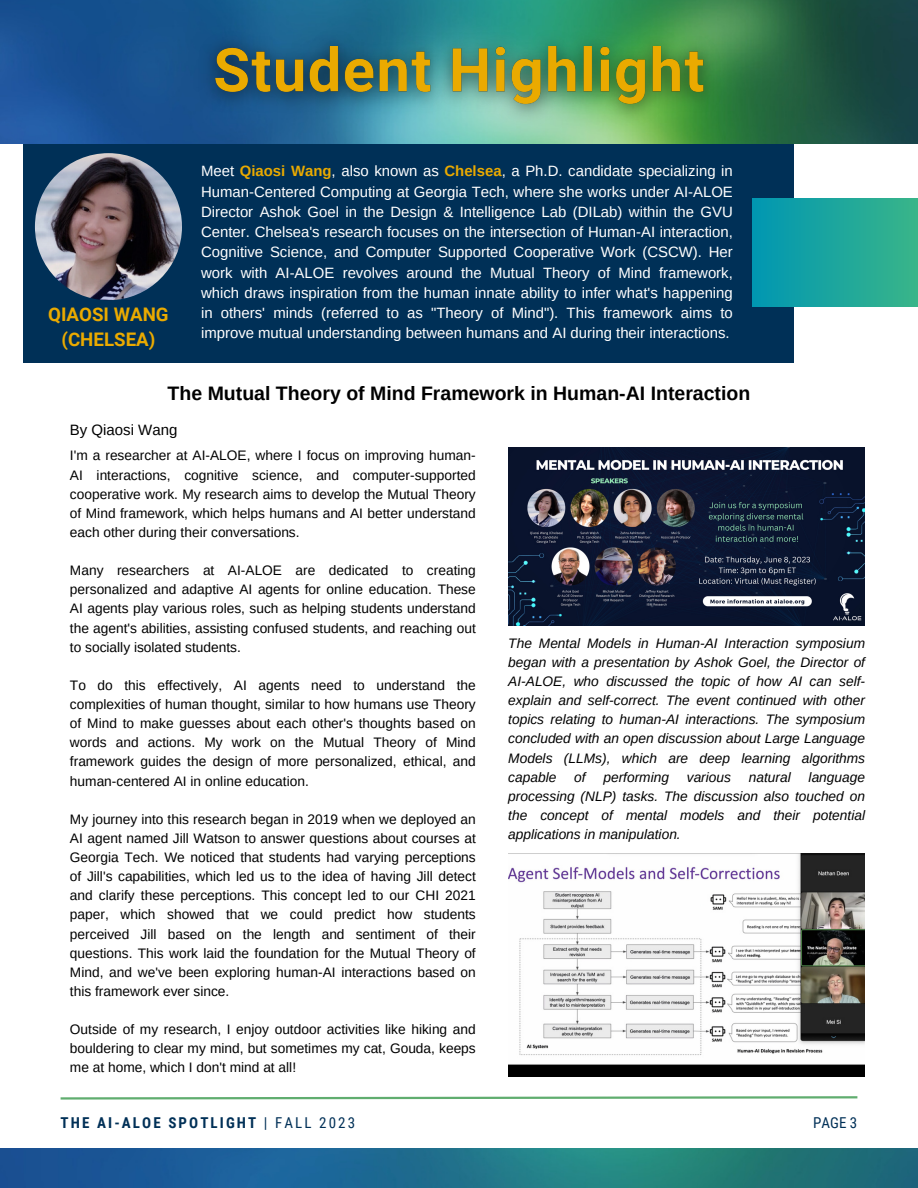
<style>
.page{position:relative;width:918px;height:1188px;background:#fff}
.page>*{position:absolute;margin:0;border:0;box-sizing:border-box;transform-origin:0 0}
.t1{font:700 19.5px "Arimo";color:#000}
.t2{font:700 18.75px "Roboto";color:#eaaa00}
.t3{font:700 15px "Roboto Condensed";letter-spacing:.14em;color:#003057}
.t4{font:15px "Arimo";color:#000}
.t5{font:15px "Roboto Condensed";color:#003057}
.t6{font:14.85px/20.2px "Arimo";color:#fff;text-align:justify}
.t7{font:13.8px/19.2px "Arimo";color:#000;text-align:justify}
.t8{font:italic 13.8px/19.2px "Arimo";color:#000;text-align:justify}
.s1{font-weight:700;color:#eaaa00}
.s2{font-weight:400}
</style>
<div class="page">
<img style="left:0;top:0;width:918px;height:144px">
<svg style="left:60px;top:1096px;width:798px;height:4px"></svg>
<img style="left:0;top:1149px;width:918px;height:39px">
<div style="left:24px;top:144px;width:770px;height:219px;background:#003057"></div>
<img style="left:35px;top:153px;width:147px;height:147px;border-radius:50%">
<img style="left:508px;top:447px;width:357px;height:179px">
<img style="left:508px;top:854px;width:357px;height:222px">
<div style="left:752px;top:199px;width:166px;height:108px;background:linear-gradient(to right,#0097b2,#39b589)"></div>
<img style="left:188px;top:22px;width:543px;height:112px">
<p class="t2" style="left:48px;top:303px;width:122px">QIAOSI WANG</p>
<p class="t2" style="left:62px;top:329px;width:95px">(CHELSEA)</p>
<p class="t6" style="left:201px;top:161px;width:533px">Meet <span class="s1">Qiaosi Wang</span>, also known as <span class="s1">Chelsea</span>, a Ph.D. candidate specializing in Human-Centered Computing at Georgia Tech, where she works under AI-ALOE Director Ashok Goel in the Design &amp; Intelligence Lab (DILab) within the GVU Center. Chelsea's research focuses on the intersection of Human-AI interaction, Cognitive Science, and Computer Supported Cooperative Work (CSCW). Her work with AI-ALOE revolves around the Mutual Theory of Mind framework, which draws inspiration from the human innate ability to infer what's happening in others' minds (referred to as "Theory of Mind"). This framework aims to improve mutual understanding between humans and AI during their interactions.</p>
<p class="t1" style="left:168px;top:383px;width:584px">The Mutual Theory of Mind Framework in Human-AI Interaction</p>
<p class="t4" style="left:70px;top:422px;width:109px">By Qiaosi Wang</p>
<p class="t7" style="left:70px;top:446px;width:407px">I'm a researcher at AI-ALOE, where I focus on improving human-AI interactions, cognitive science, and computer-supported cooperative work. My research aims to develop the Mutual Theory of Mind framework, which helps humans and AI better understand each other during their conversations.</p>
<p class="t7" style="left:70px;top:561px;width:407px">Many researchers at AI-ALOE are dedicated to creating personalized and adaptive AI agents for online education. These AI agents play various roles, such as helping students understand the agent's abilities, assisting confused students, and reaching out to socially isolated students.</p>
<p class="t7" style="left:70px;top:676px;width:407px">To do this effectively, AI agents need to understand the complexities of human thought, similar to how humans use Theory of Mind to make guesses about each other's thoughts based on words and actions. My work on the Mutual Theory of Mind framework guides the design of more personalized, ethical, and human-centered AI in online education.</p>
<p class="t7" style="left:70px;top:809px;width:407px">My journey into this research began in 2019 when we deployed an AI agent named Jill Watson to answer questions about courses at Georgia Tech. We noticed that students had varying perceptions of Jill's capabilities, which led us to the idea of having Jill detect and clarify these perceptions. This concept led to our CHI 2021 paper, which showed that we could predict how students perceived Jill based on the length and sentiment of their questions. This work laid the foundation for the Mutual Theory of Mind, and we've been exploring human-AI interactions based on this framework ever since.</p>
<p class="t7" style="left:70px;top:1020px;width:407px">Outside of my research, I enjoy outdoor activities like hiking and bouldering to clear my mind, but sometimes my cat, Gouda, keeps me at home, which I don't mind at all!</p>
<p class="t8" style="left:508px;top:633px;width:358px">The Mental Models in Human-AI Interaction symposium began with a presentation by Ashok Goel, the Director of AI-ALOE, who discussed the topic of how AI can self&shy;explain and self-correct. The event continued with other topics relating to human-AI interactions. The symposium concluded with an open discussion about Large Language Models (LLMs), which are deep learning algorithms capable</p>
<p class="t8" style="left:508px;top:767px;width:358px;text-indent:300px">language processing (NLP) tasks. The discussion also touched on the concept of mental models and their potential applications in manipulation.</p>
<p class="t8" style="left:574px;top:767px;width:13px">of</p>
<p class="t8" style="left:603px;top:767px;width:67px">performing</p>
<p class="t8" style="left:687px;top:767px;width:46px">various</p>
<p class="t8" style="left:749px;top:767px;width:43px">natural</p>
<p class="t3" style="left:61px;top:1114px;width:296px">THE AI-ALOE SPOTLIGHT <span class="s2">| FALL 2023</span></p>
<p class="t5" style="left:813px;top:1114px;width:46px">PAGE 3</p>
</div>
